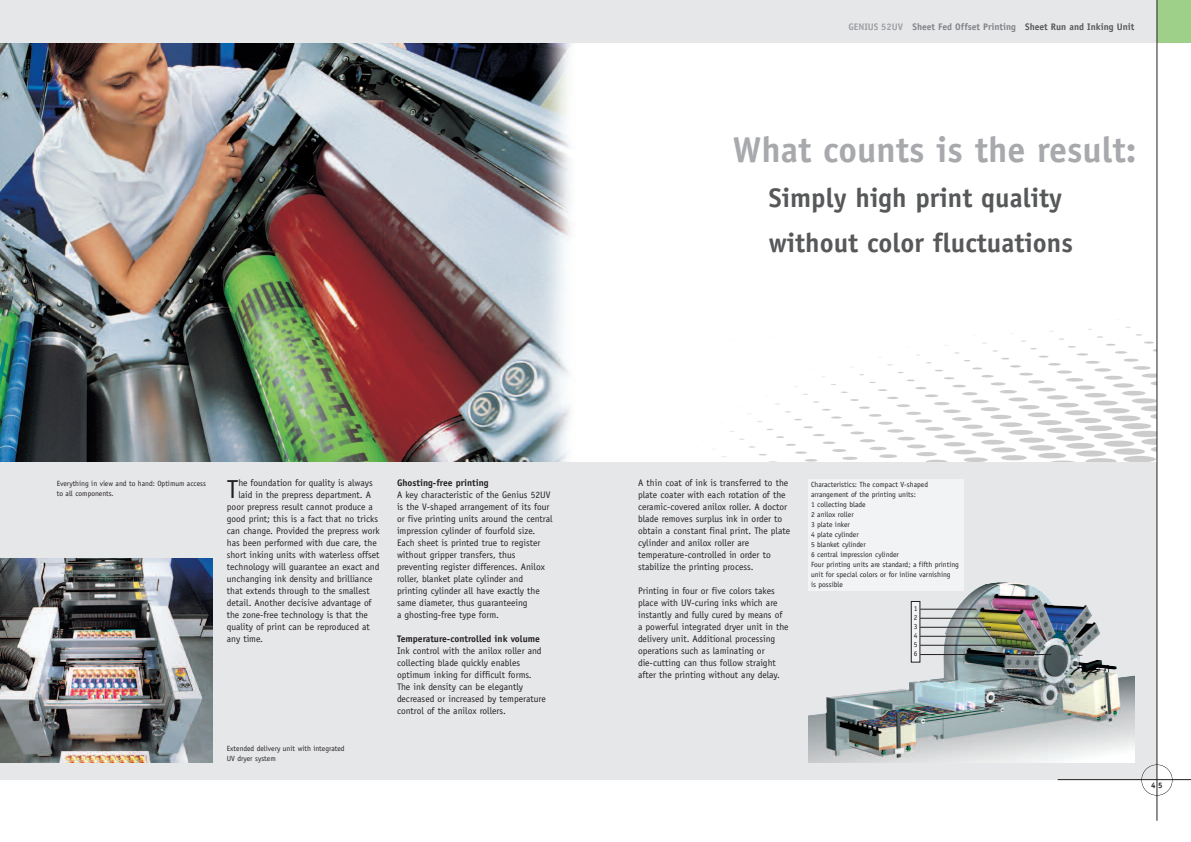
<style>
.page{position:relative;width:1191px;height:842px;background:#fff}
.page>*{position:absolute;margin:0;border:0;box-sizing:border-box;transform-origin:0 0}
.t1{font:700 36px "Officina Sans";color:#a8a9ad}
.t2{font:700 27px/45px "Officina Sans";color:#57585a}
.t3{font:26.1px "Officina Sans";color:#231f20}
.t4{font:9.5px/12px "Officina Sans";color:#231f20}
.t5{font:700 9.5px "Officina Sans";color:#808285}
.t6{font:700 9.5px "Officina Sans";color:#231f20}
.t7{font:700 8px "Officina Sans";color:#231f20}
.t8{font:7.5px/10px "Officina Sans";color:#231f20}
.s1{color:#9d9fa2}
.s2{color:#57585a}
</style>
<div class="page">
<img style="left:721px;top:326px;width:435px;height:136px">
<img style="left:0;top:43px;width:573px;height:419px">
<div style="left:0;top:462px;width:595px;height:318px;background:#e6e7e9"></div>
<svg style="left:595px;top:462px;width:561px;height:318px;background:#d4d7d8"></svg>
<div style="left:595px;top:0;width:562px;height:43px;background:#e6e7e9"></div>
<div style="left:0;top:0;width:595px;height:43px;background:#e6e7e9"></div>
<div style="left:1157px;top:0;width:34px;height:43px;background:#9fd08a"></div>
<hr style="left:1057px;top:779px;width:134px;height:1px;background:#231f20">
<div style="left:1141px;top:764px;width:31px;height:32px;border:1px solid #231f20;border-radius:50%"></div>
<hr style="left:1156px;top:0;width:1px;height:821px;background:#231f20">
<img style="left:1081px;top:605px;width:19px;height:51px">
<div style="left:808px;top:479px;width:156px;height:112px;background:#f2f3f4"></div>
<img style="left:0;top:558px;width:213px;height:205px">
<div style="left:911px;top:602px;width:8px;height:60px;background:#f2f3f4"></div>
<div style="left:911px;top:601px;width:9px;height:61px;border:1px solid #231f20"></div>
<hr style="left:920px;top:654px;width:131px;height:1px;background:#231f20">
<hr style="left:920px;top:645px;width:100px;height:1px;background:#231f20">
<hr style="left:920px;top:636px;width:80px;height:1px;background:#231f20">
<hr style="left:920px;top:627px;width:71px;height:1px;background:#231f20">
<hr style="left:920px;top:618px;width:64px;height:1px;background:#231f20">
<hr style="left:920px;top:609px;width:56px;height:1px;background:#231f20">
<p class="t5" style="left:848px;top:23px;width:287px"><span class="s1">GENIUS 52UV</span> Sheet Fed Offset Printing <span class="s2">Sheet Run and Inking Unit</span></p>
<h1 class="t1" style="left:732px;top:136px;width:405px">What counts is the result:</h1>
<h2 class="t2" style="left:768px;top:178px;width:306px">Simply high print quality without color fluctuations</h2>
<p class="t8" style="left:57px;top:479px;width:151px">Everything in view and to hand: Optimum access to all components.</p>
<h3 class="t3" style="left:227px;top:479px;width:13px">T</h3>
<p class="t4" style="left:238px;top:477px;width:136px">he foundation for quality is always</p>
<p class="t4" style="left:238px;top:489px;width:134px">laid in the prepress department. A</p>
<p class="t4" style="left:227px;top:501px;width:148px">poor prepress result cannot produce a</p>
<p class="t4" style="left:227px;top:513px;width:153px">good print; this is a fact that no tricks</p>
<p class="t4" style="left:227px;top:525px;width:154px">can change. Provided the prepress work</p>
<p class="t4" style="left:227px;top:537px;width:151px">has been performed with due care, the</p>
<p class="t4" style="left:227px;top:549px;width:154px">short inking units with waterless offset</p>
<p class="t4" style="left:227px;top:561px;width:154px">technology will guarantee an exact and</p>
<p class="t4" style="left:227px;top:573px;width:147px">unchanging ink density and brilliance</p>
<p class="t4" style="left:227px;top:585px;width:144px">that extends through to the smallest</p>
<p class="t4" style="left:227px;top:597px;width:146px">detail. Another decisive advantage of</p>
<p class="t4" style="left:227px;top:609px;width:142px">the zone-free technology is that the</p>
<p class="t4" style="left:227px;top:621px;width:145px">quality of print can be reproduced at</p>
<p class="t4" style="left:227px;top:633px;width:38px">any time.</p>
<p class="t8" style="left:227px;top:744px;width:119px">Extended delivery unit with integrated<br>UV dryer system</p>
<p class="t6" style="left:397px;top:479px;width:93px">Ghosting-free printing</p>
<p class="t4" style="left:397px;top:489px;width:157px">A key characteristic of the Genius 52UV is the V-shaped arrangement of its four or five printing units around the central impression cylinder of fourfold size.<br>Each sheet is printed true to register without gripper transfers, thus preventing register differences. Anilox roller, blanket plate cylinder and printing cylinder all have exactly the same diameter, thus guaranteeing<br>a ghosting-free type form.</p>
<p class="t6" style="left:397px;top:635px;width:144px">Temperature-controlled ink volume</p>
<p class="t4" style="left:397px;top:645px;width:150px">Ink control with the anilox roller and collecting blade quickly enables optimum inking for difficult forms.<br>The ink density can be elegantly decreased or increased by temperature control of the anilox rollers.</p>
<p class="t4" style="left:638px;top:477px;width:154px">A thin coat of ink is transferred to the plate coater with each rotation of the ceramic-covered anilox roller. A doctor blade removes surplus ink in order to obtain a constant final print. The plate cylinder and anilox roller are temperature-controlled in order to stabilize the printing process.</p>
<p class="t4" style="left:638px;top:585px;width:152px">Printing in four or five colors takes place with UV-curing inks which are instantly and fully cured by means of a powerful integrated dryer unit in the delivery unit. Additional processing operations such as laminating or die-cutting can thus follow straight after the printing without any delay.</p>
<p class="t8" style="left:811px;top:480px;width:149px">Characteristics: The compact V-shaped arrangement of the printing units:<br>1 collecting blade<br>2 anilox roller<br>3 plate inker<br>4 plate cylinder<br>5 blanket cylinder<br>6 central impression cylinder<br>Four printing units are standard; a fifth printing unit for special colors or for inline varnishing<br>is possible</p>
<p class="t8" style="left:913px;top:605px;width:5px;line-height:9px;text-align:justify">1<br>2<br>3<br>4<br>5<br>6</p>
<p class="t7" style="left:1151px;top:783px;width:13px">4 5</p>
</div>
